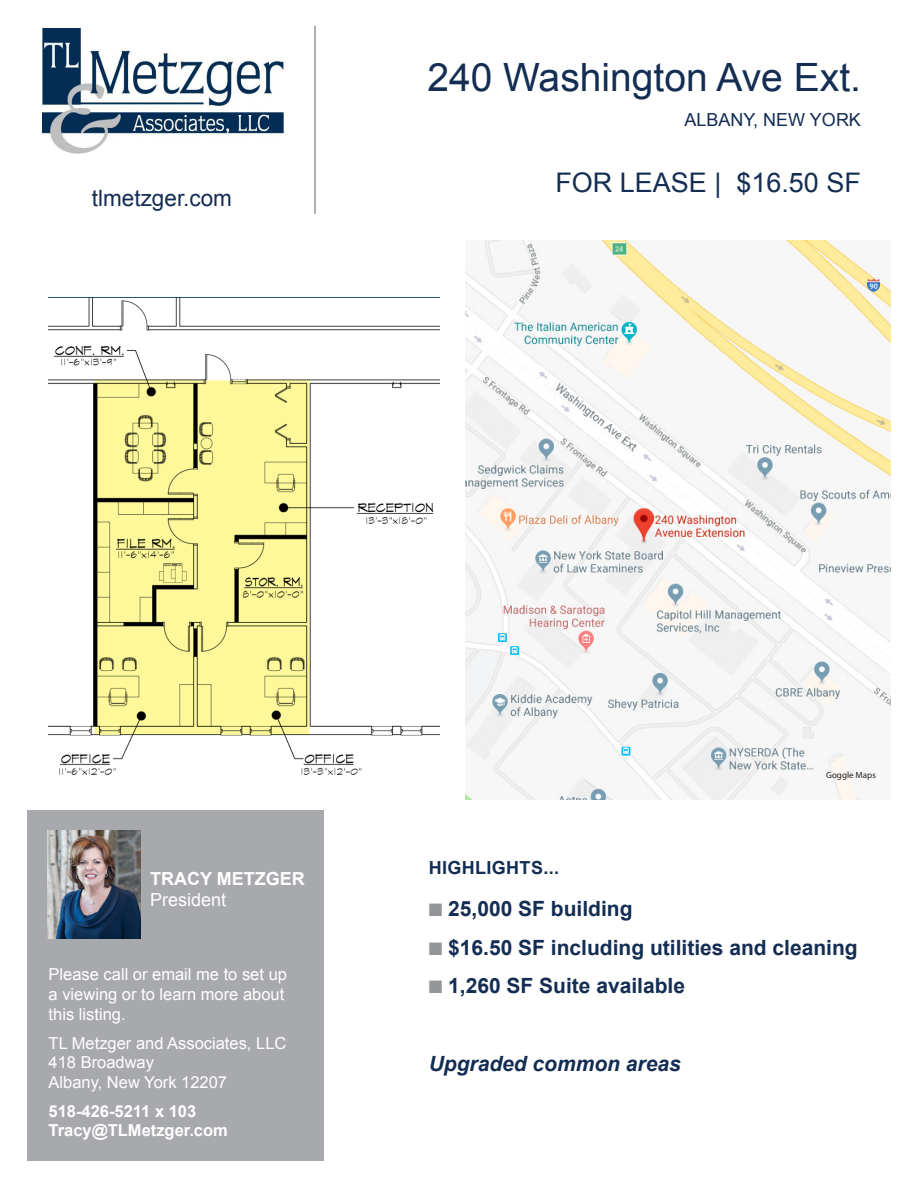
<style>
.page{position:relative;width:918px;height:1188px;background:#fff}
.page>*{position:absolute;margin:0;border:0;box-sizing:border-box;transform-origin:0 0}
.t1{font:39px "Arial";color:#132d53}
.t2{font:27px "Arial";color:#132d53}
.t3{font:22.5px "Arial";color:#132d53}
.t4{font:700 21px "Arial";color:#132d53}
.t5{font:italic 700 21px "Arial";color:#132d53}
.t6{font:700 18px/21.6px "Arial";color:#fff}
.t7{font:18px "Arial";color:#132d53}
.t8{font:700 18px "Arial";letter-spacing:.02em;color:#132d53}
.t9{font:16.5px/19.8px "Arial";color:#fff}
.t10{font:700 16.5px/19.8px "Arial";color:#fff}
.t11{font:9px "Myriad Pro";color:#231f20}
.s1{font-weight:400}
.s2{color:#939598}
</style>
<div class="page">
<img style="left:466px;top:240px;width:425px;height:559px">
<img style="left:49px;top:297px;width:391px;height:478px">
<div style="left:27px;top:810px;width:297px;height:351px;background:#a8a9ad"></div>
<img style="left:42px;top:28px;width:241px;height:125px">
<hr style="left:314px;top:26px;width:2px;height:188px;background:#939598">
<img style="left:48px;top:831px;width:92px;height:108px">
<p class="t3" style="left:92px;top:184px;width:142px">tlmetzger.com</p>
<p class="t1" style="left:427px;top:52px;width:435px">240 Washington Ave Ext.</p>
<p class="t7" style="left:685px;top:107px;width:178px">ALBANY, NEW YORK</p>
<p class="t2" style="left:555px;top:165px;width:307px">FOR LEASE | $16.50 SF</p>
<p class="t6" style="left:150px;top:868px;width:156px">TRACY METZGER<br><span class="s1">President</span></p>
<p class="t9" style="left:49px;top:965px;width:240px">Please call or email me to set up a viewing or to learn more about this listing.</p>
<p class="t9" style="left:49px;top:1033px;width:239px">TL Metzger and Associates, LLC<br>418 Broadway<br>Albany, New York 12207</p>
<p class="t10" style="left:49px;top:1101px;width:181px">518-426-5211 x 103<br>Tracy@TLMetzger.com</p>
<p class="t8" style="left:429px;top:856px;width:132px">HIGHLIGHTS...</p>
<p class="t11" style="left:826px;top:769px;width:51px">Goggle Maps</p>
<p class="t4" style="left:429px;top:895px;width:205px"><span class="s2">■</span> 25,000 SF building</p>
<p class="t4" style="left:429px;top:933px;width:431px"><span class="s2">■</span> $16.50 SF including utilities and cleaning</p>
<p class="t4" style="left:429px;top:972px;width:258px"><span class="s2">■</span> 1,260 SF Suite available</p>
<p class="t5" style="left:429px;top:1050px;width:254px">Upgraded common areas</p>
</div>
